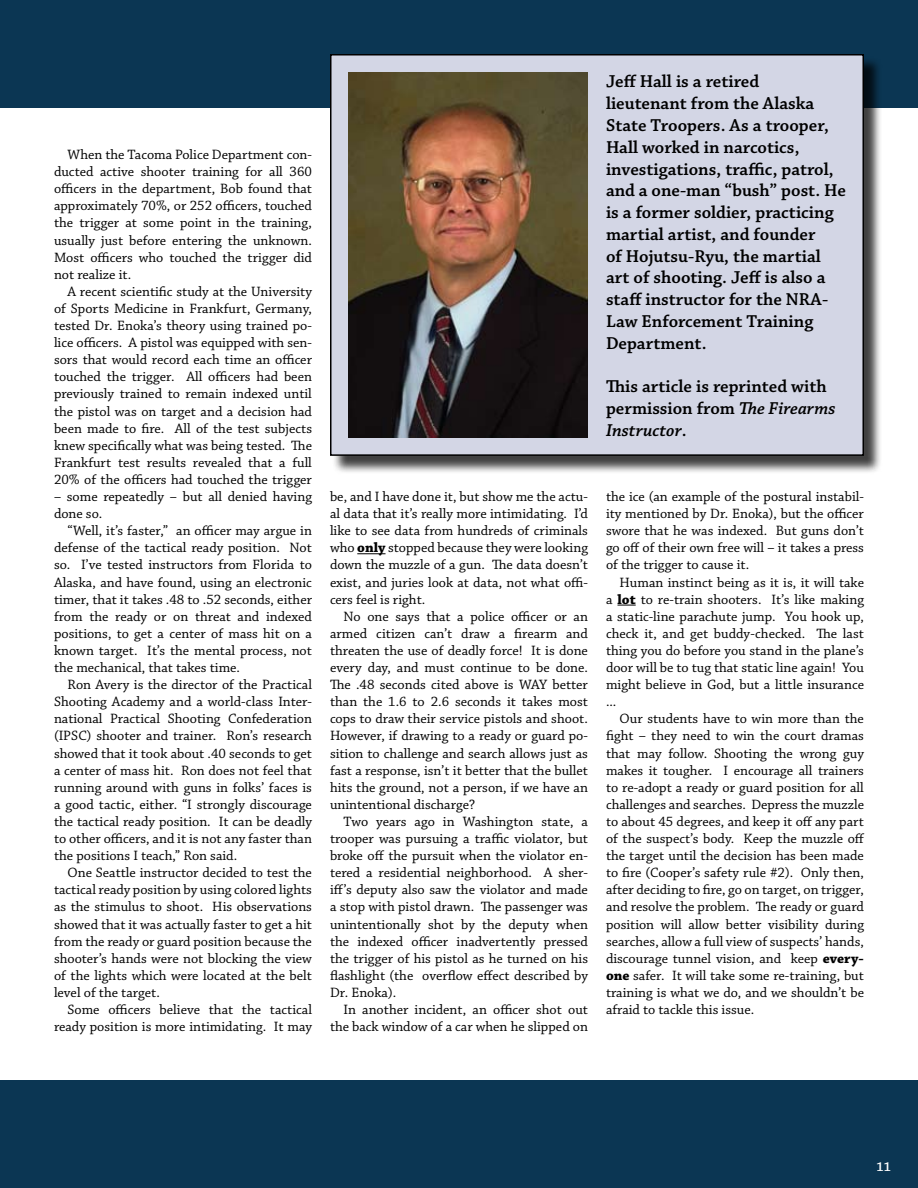
<style>
.page{position:relative;width:918px;height:1188px;background:#fff}
.page>*{position:absolute;margin:0;border:0;box-sizing:border-box;transform-origin:0 0}
.t1{font:600 18.15px/21.8px "Chaparral Pro";color:#000}
.t2{font:14.25px/17.1px "Chaparral Pro";color:#000;text-align:justify}
.t3{font:600 13.5px "Chaparral Pro";color:#fff}
.s1{font-style:italic}
.s2{font-weight:700}
</style>
<div class="page">
<svg style="left:357px;top:553px;width:29px;height:1px"></svg>
<div style="left:0;top:0;width:918px;height:108px;background:#0b3653"></div>
<div style="left:332px;top:56px;width:566px;height:429px;background:#000;opacity:.75"></div>
<div style="left:331px;top:55px;width:532px;height:400px;background:#d3d6e5"></div>
<div style="left:330px;top:54px;width:534px;height:402px;border:2px solid #000"></div>
<img style="left:348px;top:72px;width:240px;height:366px">
<div style="left:0;top:1080px;width:918px;height:108px;background:#0b3653"></div>
<svg style="left:617px;top:605px;width:19px;height:1px"></svg>
<p class="t2" style="left:54px;top:147px;width:260px;text-indent:13px">When the Tacoma Police Department con&shy;ducted active shooter training for all 360 officers in the department, Bob found that approximately 70%, or 252 officers, touched the trigger at some point in the training, usually just before entering the unknown.<br>Most officers who touched the trigger did not realize it.</p>
<p class="t2" style="left:54px;top:283px;width:260px;text-indent:13px">A recent scientific study at the University of Sports Medicine in Frankfurt, Germany, tested Dr. Enoka’s theory using trained po&shy;lice officers. A pistol was equipped with sen&shy;sors that would record each time an officer touched the trigger. All officers had been previously trained to remain indexed until the pistol was on target and a decision had been made to fire. All of the test subjects knew specifically what was being tested. The Frankfurt test results revealed that a full 20% of the officers had touched the trigger</p>
<p class="t2" style="left:54px;top:489px;width:260px">– some repeatedly – but all denied having done so.</p>
<p class="t2" style="left:54px;top:523px;width:260px;text-indent:13px">“Well, it’s faster,” an officer may argue in defense of the tactical ready position. Not so. I’ve tested instructors from Florida to Alaska, and have found, using an electronic timer, that it takes .48 to .52 seconds, either from the ready or on threat and indexed positions, to get a center of mass hit on a known target. It’s the mental process, not the mechanical, that takes time.</p>
<p class="t2" style="left:54px;top:677px;width:260px;text-indent:13px">Ron Avery is the director of the Practical Shooting Academy and a world-class Inter&shy;national Practical Shooting Confederation (IPSC) shooter and trainer. Ron’s research showed that it took about .40 seconds to get a center of mass hit. Ron does not feel that running around with guns in folks’ faces is a good tactic, either. “I strongly discourage the tactical ready position. It can be deadly to other officers, and it is not any faster than the positions I teach,” Ron said.</p>
<p class="t2" style="left:54px;top:865px;width:260px;text-indent:13px">One Seattle instructor decided to test the tactical ready position by using colored lights as the stimulus to shoot. His observations showed that it was actually faster to get a hit from the ready or guard position because the shooter’s hands were not blocking the view of the lights which were located at the belt level of the target.</p>
<p class="t2" style="left:54px;top:1002px;width:260px;text-align:right">Some officers believe that the tactical ready position is more intimidating. It may</p>
<p class="t1" style="left:606px;top:71px;width:241px">Jeff Hall is a retired<br>lieutenant from the Alaska<br>State Troopers. As a trooper,<br>Hall worked in narcotics, investigations, traffic, patrol, and a one-man “bush” post. He is a former soldier, practicing martial artist, and founder<br>of Hojutsu-Ryu, the martial art of shooting. Jeff is also a staff instructor for the NRA-<br>Law Enforcement Training<br>Department.</p>
<p class="t1" style="left:606px;top:376px;width:231px">This article is reprinted with permission from <span class="s1">The Firearms<br>Instructor</span>.</p>
<p class="t2" style="left:330px;top:489px;width:260px">be, and I have done it, but show me the actu&shy;al data that it’s really more intimidating. I’d like to see data from hundreds of criminals who <span class="s2">only</span> stopped because they were looking down the muzzle of a gun. The data doesn’t exist, and juries look at data, not what offi&shy;cers feel is right.</p>
<p class="t2" style="left:330px;top:608px;width:260px;text-indent:13px">No one says that a police officer or an armed citizen can’t draw a firearm and threaten the use of deadly force! It is done every day, and must continue to be done.<br>The .48 seconds cited above is WAY better than the 1.6 to 2.6 seconds it takes most cops to draw their service pistols and shoot.<br>However, if drawing to a ready or guard po&shy;sition to challenge and search allows just as fast a response, isn’t it better that the bullet hits the ground, not a person, if we have an unintentional discharge?</p>
<p class="t2" style="left:330px;top:813px;width:260px;text-indent:13px">Two years ago in Washington state, a trooper was pursuing a traffic violator, but broke off the pursuit when the violator en&shy;tered a residential neighborhood. A sher&shy;iff’s deputy also saw the violator and made a stop with pistol drawn. The passenger was unintentionally shot by the deputy when the indexed officer inadvertently pressed the trigger of his pistol as he turned on his flashlight (the overflow effect described by Dr. Enoka).</p>
<p class="t2" style="left:330px;top:1002px;width:260px;text-align:right">In another incident, an officer shot out the back window of a car when he slipped on</p>
<p class="t2" style="left:606px;top:489px;width:260px">the ice (an example of the postural instabil&shy;ity mentioned by Dr. Enoka), but the officer swore that he was indexed. But guns don’t go off of their own free will – it takes a press of the trigger to cause it.</p>
<p class="t2" style="left:606px;top:574px;width:260px;text-indent:13px">Human instinct being as it is, it will take a <span class="s2">lot</span> to re-train shooters. It’s like making a static-line parachute jump. You hook up, check it, and get buddy-checked. The last thing you do before you stand in the plane’s door will be to tug that static line again! You might believe in God, but a little insurance ...</p>
<p class="t2" style="left:606px;top:711px;width:260px;text-indent:13px">Our students have to win more than the fight – they need to win the court dramas that may follow. Shooting the wrong guy makes it tougher. I encourage all trainers to re-adopt a ready or guard position for all challenges and searches. Depress the muzzle to about 45 degrees, and keep it off any part of the suspect’s body. Keep the muzzle off the target until the decision has been made to fire (Cooper’s safety rule #2). Only then, after deciding to fire, go on target, on trigger, and resolve the problem. The ready or guard position will allow better visibility during searches, allow a full view of suspects’ hands, discourage tunnel vision, and keep <span class="s2">every&shy;one</span> safer. It will take some re-training, but training is what we do, and we shouldn’t be afraid to tackle this issue.</p>
<p class="t3" style="left:876px;top:1159px;width:16px">11</p>
</div>
